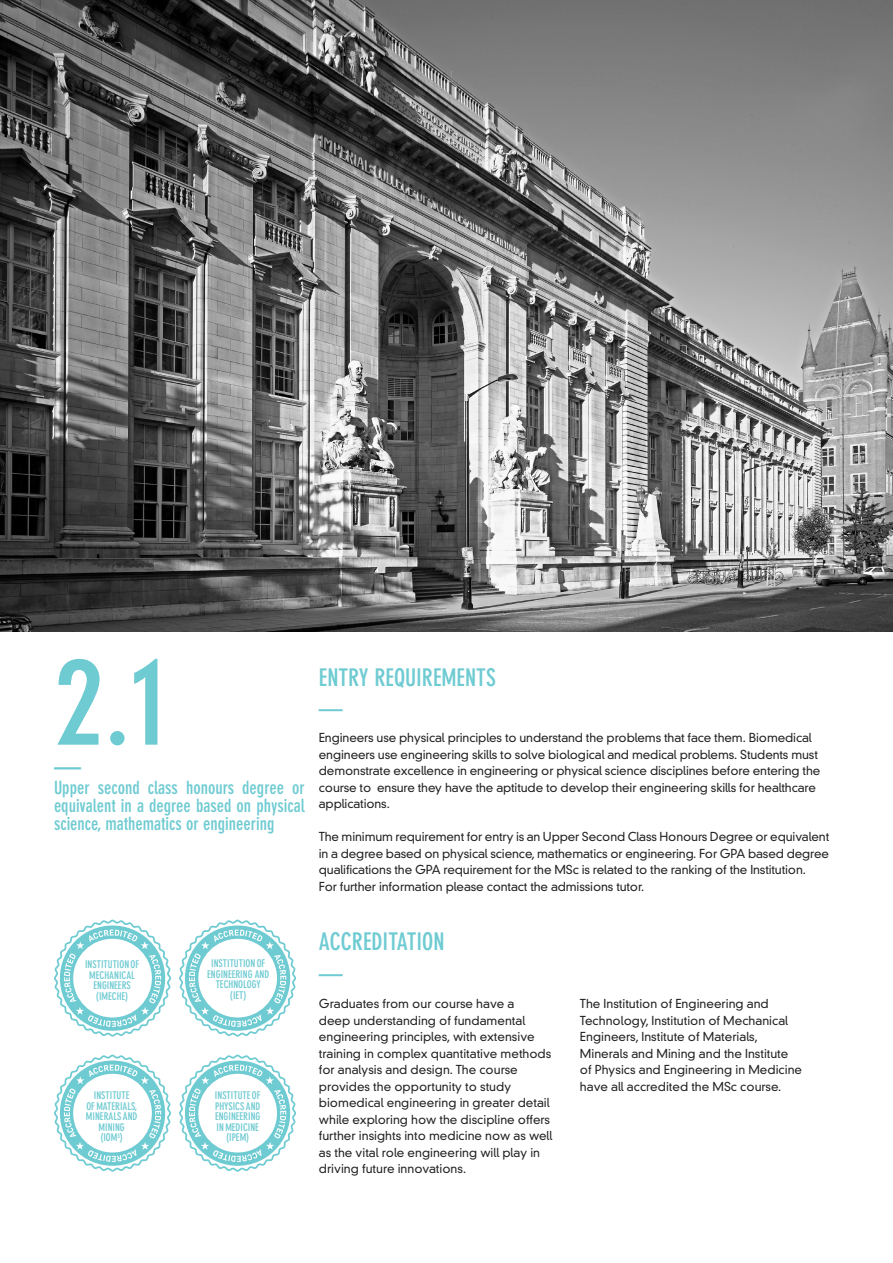
<style>
.page{position:relative;width:893px;height:1263px;background:#fff}
.page>*{position:absolute;margin:0;border:0;box-sizing:border-box;transform-origin:0 0}
.t1{font:700 condensed 120px "DIN Neuzeit Grotesk Std";color:#6fcbd2}
.t2{font:700 condensed 27px "DIN Neuzeit Grotesk Std";color:#6fcbd2}
.t3{font:700 condensed 24px "DIN Neuzeit Grotesk Std";color:#6fcbd2}
.t4{font:700 condensed 18px/18px "DIN Neuzeit Grotesk Std";color:#6fcbd2;text-align:justify}
.t5{font:300 12px/16.5px "DIN Neuzeit Grotesk Std";color:#222}
.t6{font:700 condensed 10.5px/10.5px "DIN Neuzeit Grotesk Std";color:#6fcbd2;text-align:center}
</style>
<div class="page">
<svg style="left:179px;top:1054px;width:117px;height:118px"></svg>
<svg style="left:54px;top:1054px;width:117px;height:118px"></svg>
<img style="left:0;top:0;width:893px;height:631px">
<svg style="left:179px;top:920px;width:117px;height:117px"></svg>
<svg style="left:54px;top:920px;width:117px;height:117px"></svg>
<p class="t1" style="left:54px;top:633px;width:115px">2.1</p>
<p class="t2" style="left:54px;top:751px;width:28px">—</p>
<p class="t4" style="left:54px;top:779px;width:252px">Upper second class honours degree or equivalent in a degree based on physical science, mathematics or engineering</p>
<p class="t3" style="left:319px;top:663px;width:178px">ENTRY REQUIREMENTS</p>
<p class="t3" style="left:319px;top:695px;width:25px">—</p>
<p class="t5" style="left:319px;top:730px;width:503px">Engineers use physical principles to understand the problems that face them. Biomedical engineers use engineering skills to solve biological and medical problems. Students must demonstrate excellence in engineering or physical science disciplines before entering the course to ensure they have the aptitude to develop their engineering skills for healthcare applications.</p>
<p class="t5" style="left:319px;top:829px;width:512px;text-align:justify">The minimum requirement for entry is an Upper Second Class Honours Degree or equivalent in a degree based on physical science, mathematics or engineering. For GPA based degree qualifications the GPA requirement for the MSc is related to the ranking of the Institution.</p>
<p class="t5" style="left:319px;top:878px;width:327px">For further information please contact the admissions tutor.</p>
<p class="t6" style="left:85px;top:959px;width:56px">INSTITUTION OF</p>
<p class="t6" style="left:89px;top:970px;width:47px">MECHANICAL</p>
<p class="t6" style="left:93px;top:980px;width:39px">ENGINEERS</p>
<p class="t6" style="left:96px;top:991px;width:34px">(IMECHE)</p>
<p class="t6" style="left:94px;top:1090px;width:37px">INSTITUTE</p>
<p class="t6" style="left:86px;top:1101px;width:53px">OFMATERIALS,</p>
<p class="t6" style="left:86px;top:1111px;width:53px">MINERALS AND<br>MINING</p>
<p class="t6" style="left:100px;top:1132px;width:24px">(IOM<sup>3</sup>)</p>
<p class="t6" style="left:207px;top:958px;width:64px">INSTITUTION OF<br>ENGINEERING AND<br>TECHNOLOGY</p>
<p class="t6" style="left:230px;top:990px;width:18px">(IET)</p>
<p class="t6" style="left:215px;top:1090px;width:47px">INSTITUTE OF</p>
<p class="t6" style="left:215px;top:1101px;width:47px">PHYSICS AND</p>
<p class="t6" style="left:215px;top:1111px;width:47px">ENGINEERING</p>
<p class="t6" style="left:217px;top:1122px;width:44px">INMEDICINE</p>
<p class="t6" style="left:226px;top:1132px;width:25px">(IPEM)</p>
<p class="t3" style="left:319px;top:928px;width:127px">ACCREDITATION</p>
<p class="t3" style="left:319px;top:959px;width:25px">—</p>
<p class="t5" style="left:319px;top:996px;width:235px">Graduates from our course have a<br>deep understanding of fundamental engineering principles, with extensive training in complex quantitative methods for analysis and design. The course provides the opportunity to study biomedical engineering in greater detail while exploring how the discipline offers further insights into medicine now as well as the vital role engineering will play in driving future innovations.</p>
<p class="t5" style="left:580px;top:996px;width:224px">The Institution of Engineering and Technology, Institution of Mechanical Engineers, Institute of Materials, Minerals and Mining and the Institute of Physics and Engineering in Medicine have all accredited the MSc course.</p>
</div>
